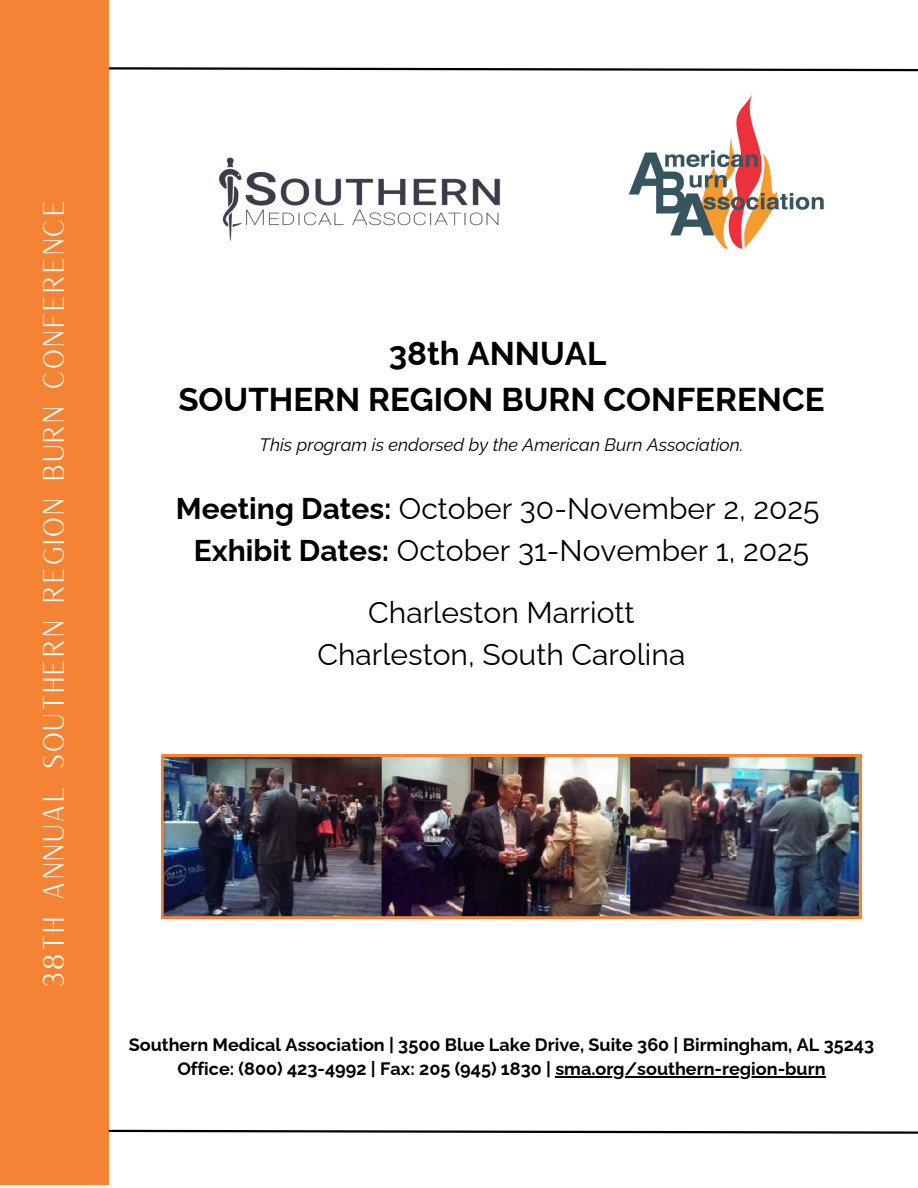
<style>
.page{position:relative;width:918px;height:1188px;background:#fff}
.page>*{position:absolute;margin:0;border:0;box-sizing:border-box;transform-origin:0 0}
.t1{font:700 33px/46.2px "Raleway";color:#000;text-align:center}
.t2{font:30px/41.7px "Raleway";color:#000;text-align:center}
.t3{font:28.65px "Versailles";color:#fff}
.t4{font:700 18px/24.8px "Raleway";color:#000;text-align:center}
.t5{font:italic 18px "Raleway";color:#000}
.s1{font-weight:700}
</style>
<div class="page">
<svg style="left:109px;top:67px;width:809px;height:5px"></svg>
<div style="left:0;top:0;width:109px;height:1185px;background:#f48334"></div>
<svg style="left:108px;top:1129px;width:810px;height:5px"></svg>
<img style="left:218px;top:157px;width:283px;height:84px">
<img style="left:628px;top:94px;width:196px;height:155px">
<img style="left:161px;top:755px;width:700px;height:163px">
<hr style="left:555px;top:1077px;width:271px;height:1px;background:#000">
<p class="t3" style="left:35px;top:989px;width:791px;rotate:-90deg">38TH ANNUAL SOUTHERN REGION BURN CONFERENCE</p>
<h3 class="t1" style="left:178px;top:331px;width:648px">38th ANNUAL<br>SOUTHERN REGION BURN CONFERENCE</h3>
<h2 class="t5" style="left:260px;top:434px;width:485px">This program is endorsed by the American Burn Association.</h2>
<p class="t2" style="left:176px;top:488px;width:645px"><span class="s1">Meeting Dates:</span> October 30-November 2, 2025<br><span class="s1">Exhibit Dates:</span> October 31-November 1, 2025</p>
<p class="t2" style="left:318px;top:591px;width:369px">Charleston Marriott<br>Charleston, South Carolina</p>
<h1 class="t4" style="left:129px;top:1032px;width:747px">Southern Medical Association | 3500 Blue Lake Drive, Suite 360 | Birmingham, AL 35243<br>Office: (800) 423-4992 | Fax: 205 (945) 1830 | sma.org/southern-region-burn</h1>
</div>
